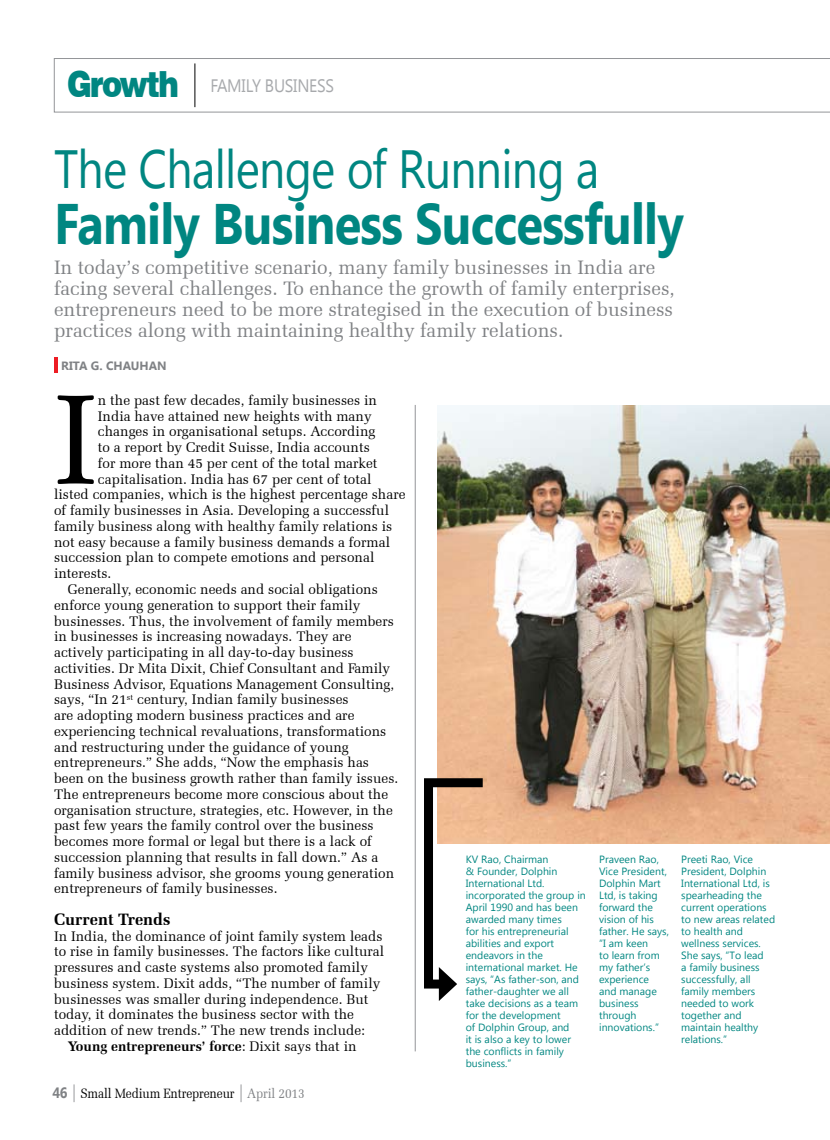
<style>
.page{position:relative;width:830px;height:1140px;background:#fff}
.page>*{position:absolute;margin:0;border:0;box-sizing:border-box;transform-origin:0 0}
.t1{font:128.55px "Zapf Elliptical 711 BT";color:#000}
.t2{font:700 57px "Segoe UI";letter-spacing:-.015em;color:#008681;scale:.86 1}
.t3{font:53.7px "Segoe UI";letter-spacing:-.015em;color:#008681;scale:.86 1}
.t4{font:19.5px/21px "Zapf Elliptical 711 BT";color:#808285}
.t5{font:18px "Segoe UI";letter-spacing:-.015em;color:#a7a9ac;scale:.9 1}
.t6{font:700 16.5px "Zapf Elliptical 711 BT";letter-spacing:.005em;color:#000}
.t7{font:13.8px "Zapf Elliptical 711 BT";letter-spacing:.005em;color:#000}
.t8{font:700 13.8px "Zapf Elliptical 711 BT";letter-spacing:.005em;color:#000}
.t9{font:13.5px "Zapf Elliptical 711 BT";letter-spacing:-.01em;color:#000;scale:.9 1}
.t10{font:700 12px "Segoe UI";color:#808285}
.t11{font:10.5px/12px "Segoe UI";color:#008681}
.s1{font-family:"Swiss 721 BT";font-weight:900;font-size:36px;color:#008681}
.s2{font-weight:400}
.s3{font-family:"Segoe UI";font-weight:700;font-size:15px;color:#808285}
.s4{font-size:17.7px;color:#808285}
.s5{color:#808285}
</style>
<div class="page">
<img style="left:437px;top:405px;width:392px;height:438px">
<svg style="left:54px;top:58px;width:775px;height:54px"></svg>
<hr style="left:194px;top:63px;width:1px;height:44px;background:#000">
<hr style="left:414px;top:405px;width:1px;height:646px;background:#939598">
<svg style="left:424px;top:773px;width:67px;height:228px"></svg>
<hr style="left:54px;top:358px;width:4px;height:15px;background:#ed1c24">
<h3 class="t5" style="left:67px;top:73px;width:298px"><span class="s1">Growth</span> family business</h3>
<h3 class="t3" style="left:54px;top:131px;width:635px">The Challenge of Running a</h3>
<h2 class="t2" style="left:54px;top:183px;width:733px">Family Business Successfully</h2>
<p class="t4" style="left:54px;top:256px;width:622px">In today’s competitive scenario, many family businesses in India are facing several challenges. To enhance the growth of family enterprises, entrepreneurs need to be more strategised in the execution of business practices along with maintaining healthy family relations.</p>
<p class="t10" style="left:61px;top:357px;width:107px">rita g. chauhan</p>
<h1 class="t1" style="left:54px;top:364px;width:45px">I</h1>
<p class="t7" style="left:98px;top:392px;width:280px">n the past few decades, family businesses in</p>
<p class="t7" style="left:98px;top:408px;width:275px">India have attained new heights with many</p>
<p class="t7" style="left:98px;top:423px;width:279px">changes in organisational setups. According</p>
<p class="t7" style="left:98px;top:439px;width:273px">to a report by Credit Suisse, India accounts</p>
<p class="t7" style="left:98px;top:455px;width:281px">for more than 45 per cent of the total market</p>
<p class="t7" style="left:98px;top:471px;width:275px">capitalisation. India has 67 per cent of total</p>
<p class="t7" style="left:54px;top:486px;width:353px">listed companies, which is the highest percentage share</p>
<p class="t7" style="left:54px;top:502px;width:336px">of family businesses in Asia. Developing a successful</p>
<p class="t7" style="left:54px;top:518px;width:339px">family business along with healthy family relations is</p>
<p class="t7" style="left:54px;top:534px;width:337px">not easy because a family business demands a formal</p>
<p class="t7" style="left:54px;top:549px;width:322px">succession plan to compete emotions and personal</p>
<p class="t7" style="left:54px;top:565px;width:59px">interests.</p>
<p class="t7" style="left:68px;top:581px;width:311px">Generally, economic needs and social obligations</p>
<p class="t7" style="left:54px;top:597px;width:308px">enforce young generation to support their family</p>
<p class="t7" style="left:54px;top:612px;width:341px">businesses. Thus, the involvement of family members</p>
<p class="t7" style="left:54px;top:628px;width:299px">in businesses is increasing nowadays. They are</p>
<p class="t7" style="left:54px;top:644px;width:301px">actively participating in all day-to-day business</p>
<p class="t7" style="left:54px;top:660px;width:337px">activities. Dr Mita Dixit, Chief Consultant and Family</p>
<p class="t7" style="left:54px;top:675px;width:341px">Business Advisor, Equations Management Consulting,</p>
<p class="t7" style="left:54px;top:691px;width:296px">says, “In 21<sup>st</sup> century, Indian family businesses</p>
<p class="t7" style="left:54px;top:707px;width:302px">are adopting modern business practices and are</p>
<p class="t7" style="left:54px;top:723px;width:333px">experiencing technical revaluations, transformations</p>
<p class="t7" style="left:54px;top:738px;width:296px">and restructuring under the guidance of young</p>
<p class="t7" style="left:54px;top:754px;width:316px">entrepreneurs.” She adds, “Now the emphasis has</p>
<p class="t7" style="left:54px;top:770px;width:345px">been on the business growth rather than family issues.</p>
<p class="t7" style="left:54px;top:786px;width:335px">The entrepreneurs become more conscious about the</p>
<p class="t7" style="left:54px;top:801px;width:340px">organisation structure, strategies, etc. However, in the</p>
<p class="t7" style="left:54px;top:817px;width:321px">past few years the family control over the business</p>
<p class="t7" style="left:54px;top:833px;width:319px">becomes more formal or legal but there is a lack of</p>
<p class="t7" style="left:54px;top:849px;width:325px">succession planning that results in fall down.” As a</p>
<p class="t7" style="left:54px;top:864px;width:341px">family business advisor, she grooms young generation</p>
<p class="t7" style="left:54px;top:880px;width:225px">entrepreneurs of family businesses.</p>
<p class="t6" style="left:54px;top:909px;width:118px">Current Trends</p>
<p class="t7" style="left:54px;top:927px;width:330px">In India, the dominance of joint family system leads</p>
<p class="t7" style="left:54px;top:943px;width:331px">to rise in family businesses. The factors like cultural</p>
<p class="t7" style="left:54px;top:959px;width:315px">pressures and caste systems also promoted family</p>
<p class="t7" style="left:54px;top:975px;width:327px">business system. Dixit adds, “The number of family</p>
<p class="t7" style="left:54px;top:990px;width:316px">businesses was smaller during independence. But</p>
<p class="t7" style="left:54px;top:1006px;width:301px">today, it dominates the business sector with the</p>
<p class="t7" style="left:54px;top:1022px;width:312px">addition of new trends.” The new trends include:</p>
<p class="t8" style="left:68px;top:1038px;width:290px">Young entrepreneurs’ force<span class="s2">: Dixit says that in</span></p>
<p class="t9" style="left:52px;top:1085px;width:282px"><span class="s3">46</span> <span class="s4">|</span> Small Medium Entrepreneur <span class="s4">|</span> <span class="s5">April 2013</span></p>
<p class="t11" style="left:465px;top:852px;width:121px">KV Rao, Chairman<br>&amp; Founder, Dolphin<br>International Ltd. incorporated the group in<br>April 1990 and has been awarded many times<br>for his entrepreneurial abilities and export endeavors in the international market. He says, “As father-son, and father-daughter we all take decisions as a team for the development<br>of Dolphin Group, and<br>it is also a key to lower the conflicts in family business.”</p>
<p class="t11" style="left:598px;top:852px;width:71px">Praveen Rao,<br>Vice President,<br>Dolphin Mart<br>Ltd, is taking forward the vision of his father. He says, “I am keen<br>to learn from my father’s experience and manage business through innovations.”</p>
<p class="t11" style="left:681px;top:852px;width:95px">Preeti Rao, Vice<br>President, Dolphin<br>International Ltd, is spearheading the current operations to new areas related to health and wellness services.<br>She says, “To lead<br>a family business successfully, all family members needed to work together and maintain healthy relations.”</p>
</div>
